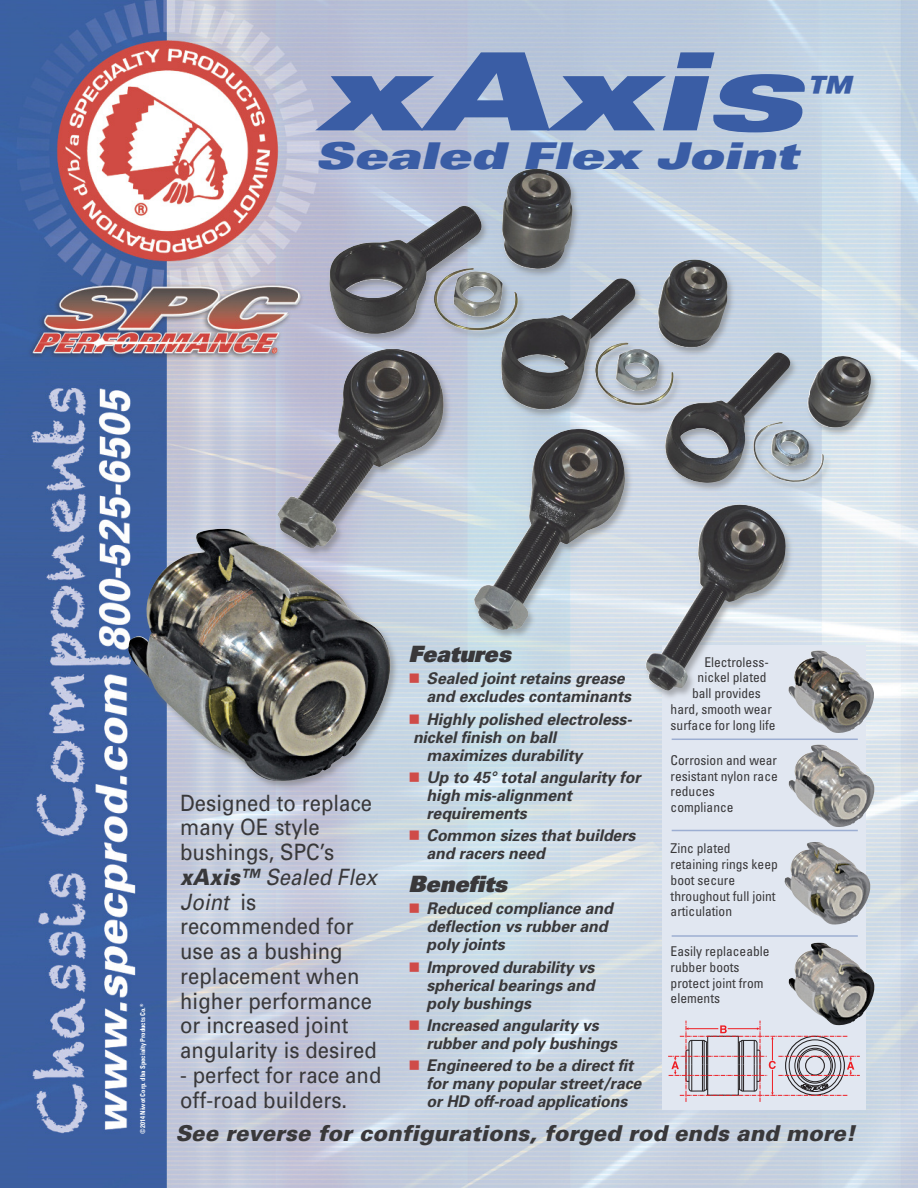
<style>
.page{position:relative;width:918px;height:1188px;background:#fff}
.page>*{position:absolute;margin:0;border:0;box-sizing:border-box;transform-origin:0 0}
.t1{font:italic 900 expanded 108px "Univers";letter-spacing:-.01em;color:#3a5da5;scale:1.07 1}
.t2{font:italic 900 expanded 43.2px "Univers";color:#3a5da5;scale:1.07 1}
.t3{font:italic 900 expanded 36.9px "Univers";letter-spacing:-.01em;color:#3a5da5;scale:1.07 1}
.t4{font:22.5px/24.8px "Univers";letter-spacing:.005em;color:#39383a;scale:.9 1}
.t5{font:italic 900 22.5px "Univers";color:#39383a}
.t6{font:italic 900 21.9px "Univers";color:#39383a}
.t7{font:italic 700 16.2px/18px "Univers";letter-spacing:-.005em;color:#39383a}
.t8{font:condensed 13.5px/15.8px "Univers";color:#39383a}
.t9{font:700 condensed 6.75px "Univers";color:#fff}
.s1{font-weight:900;font-style:italic}
.s2{font-style:italic}
.s3{color:#cf4b48}
</style>
<div class="page">
<img style="left:0;top:0;width:918px;height:1188px">
<div style="left:662px;top:646px;width:204px;height:464px;background:#e1e7f1"></div>
<img style="left:788px;top:744px;width:86px;height:83px">
<img style="left:784px;top:842px;width:86px;height:83px">
<svg style="left:668px;top:1021px;width:192px;height:81px"></svg>
<hr style="left:672px;top:739px;width:186px;height:1px;background:#9caed2">
<hr style="left:672px;top:830px;width:186px;height:1px;background:#9caed2">
<hr style="left:672px;top:935px;width:186px;height:2px;background:#9caed2">
<img style="left:788px;top:942px;width:86px;height:83px">
<img style="left:59px;top:482px;width:373px;height:329px">
<img style="left:128px;top:528px;width:263px;height:253px">
<img style="left:234px;top:133px;width:684px;height:602px">
<img style="left:329px;top:168px;width:399px;height:245px">
<h1 class="t1" style="left:315px;top:52px;width:459px">xAxis</h1>
<h2 class="t2" style="left:803px;top:75px;width:45px">™</h2>
<h3 class="t3" style="left:315px;top:143px;width:452px">Sealed Flex Joint</h3>
<p class="t9" style="left:140px;top:1134px;width:132px;rotate:-90deg">©2014 Niwot Corp. dba Specialty Products Co <sup>®</sup>.</p>
<h3 class="t4" style="left:180px;top:792px;width:220px">Designed to replace many OE style bushings, SPC’s <span class="s1">xAxis™</span> <span class="s2">Sealed Flex<br>Joint</span> is recommended for use as a bushing replacement when higher performance or increased joint angularity is desired</h3>
<h3 class="t4" style="left:180px;top:1065px;width:225px">- perfect for race and off-road builders.</h3>
<h3 class="t5" style="left:409px;top:646px;width:104px">Features</h3>
<p class="t7" style="left:427px;top:671px;width:206px;text-indent:-18px"><span class="s3">■</span> Sealed joint retains grease and excludes contaminants</p>
<p class="t7" style="left:409px;top:711px;width:225px"><span class="s3">■</span> Highly polished electroless-</p>
<p class="t7" style="left:413px;top:729px;width:145px">nickel finish on ball</p>
<p class="t7" style="left:427px;top:747px;width:157px">maximizes durability</p>
<p class="t7" style="left:427px;top:770px;width:215px;text-indent:-18px"><span class="s3">■</span> Up to 45° total angularity for high mis-alignment requirements</p>
<p class="t7" style="left:427px;top:828px;width:210px;text-indent:-18px"><span class="s3">■</span> Common sizes that builders and racers need</p>
<h3 class="t5" style="left:409px;top:876px;width:100px">Benefits</h3>
<p class="t7" style="left:427px;top:901px;width:188px;text-indent:-18px"><span class="s3">■</span> Reduced compliance and deflection vs rubber and poly joints</p>
<p class="t7" style="left:427px;top:959px;width:169px;text-align:justify;text-indent:-18px"><span class="s3">■</span> Improved durability vs spherical bearings and poly bushings</p>
<p class="t7" style="left:427px;top:1018px;width:192px;text-indent:-18px"><span class="s3">■</span> Increased angularity vs rubber and poly bushings</p>
<p class="t7" style="left:427px;top:1058px;width:216px;text-indent:-18px"><span class="s3">■</span> Engineered to be a direct fit for many popular street/race or HD off-road applications</p>
<p class="t8" style="left:704px;top:655px;width:66px">Electroless-</p>
<p class="t8" style="left:698px;top:671px;width:70px">nickel plated</p>
<p class="t8" style="left:692px;top:687px;width:70px">ball provides</p>
<p class="t8" style="left:671px;top:702px;width:103px">hard, smooth wear</p>
<p class="t8" style="left:671px;top:718px;width:106px">surface for long life</p>
<p class="t8" style="left:671px;top:753px;width:109px">Corrosion and wear resistant nylon race reduces compliance</p>
<p class="t8" style="left:671px;top:842px;width:109px">Zinc plated retaining rings keep boot secure throughout full joint articulation</p>
<p class="t8" style="left:671px;top:945px;width:100px">Easily replaceable rubber boots protect joint from elements</p>
<h3 class="t6" style="left:176px;top:1125px;width:682px">See reverse for configurations, forged rod ends and more!</h3>
</div>
